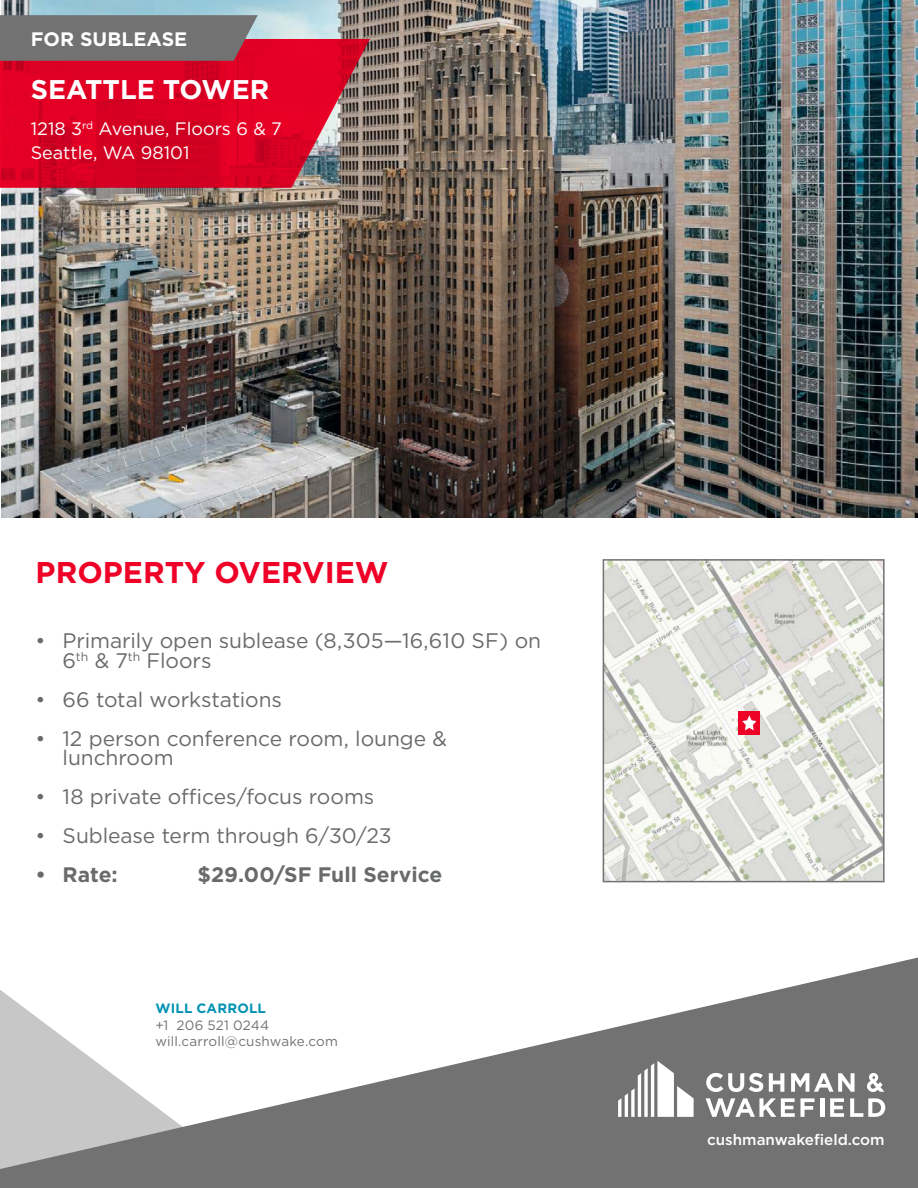
<style>
.page{position:relative;width:918px;height:1188px;background:#fff}
.page>*{position:absolute;margin:0;border:0;box-sizing:border-box;transform-origin:0 0}
.t1{font:700 30px "Gotham";color:#ef0027}
.t2{font:700 27px "Gotham";color:#fff}
.t3{font:21px/19.5px "Gotham";letter-spacing:-.005em;color:#696b6b}
.t4{font:700 21px "Gotham";color:#696b6b}
.t5{font:700 19.5px "Gotham";color:#fff}
.Sub_Title{font:18px "Gotham";color:#fff}
.website{font:500 15.15px "Gotham";color:#fff}
.Broker_Contact{font:13.5px/16.2px "Gotham";letter-spacing:.005em;color:#717271}
.Broker_Name{font:700 13.5px "Gotham";letter-spacing:.015em;color:#0092b3}
</style>
<div class="page">
<img style="left:1px;top:0;width:917px;height:517px">
<svg style="left:0;top:958px;width:918px;height:230px;fill:#717271"></svg>
<svg style="left:618px;top:1061px;width:76px;height:56px"></svg>
<svg style="left:769px;top:1073px;width:15px;height:19px"></svg>
<hr style="left:820px;top:1098px;width:4px;height:19px;background:#fff">
<svg style="left:830px;top:1098px;width:14px;height:19px"></svg>
<svg style="left:850px;top:1098px;width:35px;height:19px"></svg>
<svg style="left:706px;top:1073px;width:57px;height:19px"></svg>
<svg style="left:791px;top:1073px;width:64px;height:19px"></svg>
<svg style="left:706px;top:1098px;width:109px;height:19px"></svg>
<svg style="left:867px;top:1073px;width:18px;height:19px"></svg>
<svg style="left:0;top:39px;width:370px;height:149px;background:#d20f2e"></svg>
<svg style="left:0;top:15px;width:258px;height:46px;background:#766f6f"></svg>
<img style="left:606px;top:562px;width:276px;height:317px">
<div style="left:603px;top:559px;width:282px;height:323px;border:2px solid #717271"></div>
<div style="left:739px;top:711px;width:21px;height:24px;background:#ef0027"></div>
<svg style="left:742px;top:715px;width:14px;height:15px"></svg>
<p class="t5" style="left:31px;top:26px;width:158px">FOR SUBLEASE</p>
<p class="t2" style="left:31px;top:71px;width:240px">SEATTLE TOWER</p>
<p class="Sub_Title" style="left:31px;top:117px;width:253px">1218 3<sup>rd</sup> Avenue, Floors 6 &amp; 7</p>
<p class="Sub_Title" style="left:31px;top:141px;width:160px">Seattle, WA 98101</p>
<p class="t1" style="left:36px;top:553px;width:355px">PROPERTY OVERVIEW</p>
<p class="t3" style="left:63px;top:631px;width:480px;text-indent:-27px">• Primarily open sublease (8,305—16,610 SF) on<br>6<sup>th</sup> &amp; 7<sup>th</sup> Floors</p>
<p class="t3" style="left:36px;top:689px;width:248px">• 66 total workstations</p>
<p class="t3" style="left:63px;top:728px;width:386px;text-indent:-27px">• 12 person conference room, lounge &amp; lunchroom</p>
<p class="t3" style="left:36px;top:787px;width:340px">• 18 private offices/focus rooms</p>
<p class="t3" style="left:36px;top:826px;width:358px">• Sublease term through 6/30/23</p>
<p class="t4" style="left:36px;top:861px;width:84px">• Rate:</p>
<p class="t4" style="left:198px;top:861px;width:246px">$29.00/SF Full Service</p>
<p class="Broker_Name" style="left:156px;top:1000px;width:112px">WILL CARROLL</p>
<p class="Broker_Contact" style="left:156px;top:1016px;width:184px">+1 206 521 0244 will.carroll@cushwake.com</p>
<p class="website" style="left:707px;top:1129px;width:179px">cushmanwakefield.com</p>
</div>
